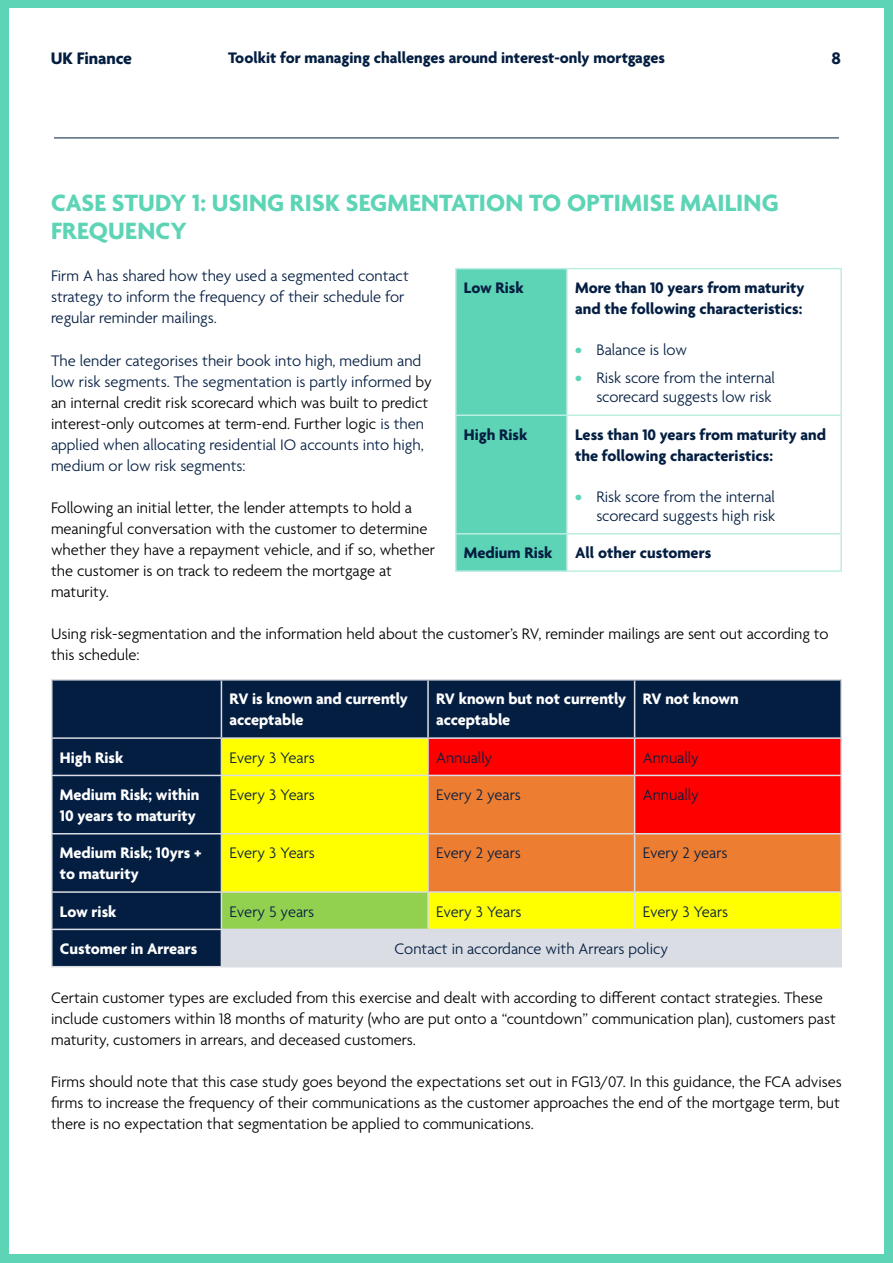
<style>
.page{position:relative;width:893px;height:1263px;background:#fff}
.page>*{position:absolute;margin:0;border:0;box-sizing:border-box;transform-origin:0 0}
.t1{font:700 25.5px/28.5px "Agenda";letter-spacing:.01em;color:#5cd4b5}
.t2{font:700 18px "Agenda";letter-spacing:-.005em;color:#041e42}
.t3{font:300 16.5px/21px "Agenda";color:#000}
.t4{font:300 16.5px/21px "Agenda";color:#041e42}
.t5{font:700 16.5px/21px "Agenda";color:#041e42}
.t6{font:700 16.5px/21px "Agenda";color:#fff}
.s1{color:#000}
.s2{font-weight:700;color:#5cd4b5}
</style>
<div class="page">
<hr style="left:54px;top:138px;width:785px;height:1px;background:#041e42">
<div style="left:0;top:0;width:9px;height:1263px;background:#5cd4b5"></div>
<div style="left:884px;top:0;width:9px;height:1263px;background:#5cd4b5"></div>
<div style="left:0;top:0;width:893px;height:8px;background:#5cd4b5"></div>
<div style="left:0;top:1254px;width:893px;height:9px;background:#5cd4b5"></div>
<div style="left:53px;top:680px;width:787px;height:286px;background:#041e42"></div>
<div style="left:222px;top:739px;width:618px;height:190px;background:#ff0"></div>
<div style="left:429px;top:739px;width:411px;height:36px;background:#f00"></div>
<svg style="left:429px;top:776px;width:411px;height:115px;background:#f15e26"></svg>
<div style="left:221px;top:892px;width:207px;height:37px;background:#92d050"></div>
<div style="left:221px;top:929px;width:620px;height:38px;background:#dadde3"></div>
<hr style="left:51px;top:679px;width:170px;height:1px;background:#dadde3">
<hr style="left:51px;top:680px;width:2px;height:57px;background:#dadde3">
<hr style="left:221px;top:679px;width:207px;height:1px;background:#dadde3">
<hr style="left:221px;top:680px;width:1px;height:57px;background:#dadde3">
<hr style="left:428px;top:679px;width:207px;height:1px;background:#dadde3">
<hr style="left:427px;top:680px;width:2px;height:57px;background:#dadde3">
<hr style="left:635px;top:679px;width:207px;height:1px;background:#dadde3">
<hr style="left:634px;top:680px;width:1px;height:57px;background:#dadde3">
<hr style="left:840px;top:680px;width:2px;height:57px;background:#dadde3">
<hr style="left:51px;top:737px;width:170px;height:2px;background:#dadde3">
<hr style="left:51px;top:739px;width:2px;height:36px;background:#dadde3">
<hr style="left:221px;top:737px;width:207px;height:2px;background:#dadde3">
<hr style="left:221px;top:739px;width:1px;height:36px;background:#dadde3">
<hr style="left:428px;top:737px;width:207px;height:2px;background:#dadde3">
<hr style="left:427px;top:739px;width:2px;height:36px;background:#dadde3">
<hr style="left:635px;top:737px;width:207px;height:2px;background:#dadde3">
<hr style="left:634px;top:739px;width:1px;height:36px;background:#dadde3">
<hr style="left:840px;top:739px;width:2px;height:36px;background:#dadde3">
<hr style="left:51px;top:775px;width:170px;height:1px;background:#dadde3">
<hr style="left:51px;top:776px;width:2px;height:57px;background:#dadde3">
<hr style="left:221px;top:775px;width:207px;height:1px;background:#dadde3">
<hr style="left:221px;top:776px;width:1px;height:57px;background:#dadde3">
<hr style="left:428px;top:775px;width:207px;height:1px;background:#dadde3">
<hr style="left:427px;top:776px;width:2px;height:57px;background:#dadde3">
<hr style="left:635px;top:775px;width:207px;height:1px;background:#dadde3">
<hr style="left:634px;top:776px;width:1px;height:57px;background:#dadde3">
<hr style="left:840px;top:776px;width:2px;height:57px;background:#dadde3">
<hr style="left:51px;top:833px;width:170px;height:1px;background:#dadde3">
<hr style="left:51px;top:834px;width:2px;height:57px;background:#dadde3">
<hr style="left:221px;top:833px;width:207px;height:1px;background:#dadde3">
<hr style="left:221px;top:834px;width:1px;height:57px;background:#dadde3">
<hr style="left:428px;top:833px;width:207px;height:1px;background:#dadde3">
<hr style="left:427px;top:834px;width:2px;height:57px;background:#dadde3">
<hr style="left:635px;top:833px;width:207px;height:1px;background:#dadde3">
<hr style="left:634px;top:834px;width:1px;height:57px;background:#dadde3">
<hr style="left:840px;top:834px;width:2px;height:57px;background:#dadde3">
<hr style="left:51px;top:891px;width:170px;height:2px;background:#dadde3">
<hr style="left:51px;top:893px;width:2px;height:36px;background:#dadde3">
<hr style="left:221px;top:891px;width:207px;height:2px;background:#dadde3">
<hr style="left:221px;top:893px;width:1px;height:36px;background:#dadde3">
<hr style="left:428px;top:891px;width:207px;height:2px;background:#dadde3">
<hr style="left:427px;top:893px;width:2px;height:36px;background:#dadde3">
<hr style="left:635px;top:891px;width:207px;height:2px;background:#dadde3">
<hr style="left:634px;top:893px;width:1px;height:36px;background:#dadde3">
<hr style="left:840px;top:893px;width:2px;height:36px;background:#dadde3">
<hr style="left:51px;top:929px;width:170px;height:1px;background:#dadde3">
<hr style="left:51px;top:930px;width:2px;height:36px;background:#dadde3">
<hr style="left:635px;top:929px;width:207px;height:1px;background:#dadde3">
<hr style="left:840px;top:930px;width:2px;height:36px;background:#dadde3">
<hr style="left:51px;top:966px;width:170px;height:1px;background:#dadde3">
<hr style="left:635px;top:966px;width:207px;height:1px;background:#dadde3">
<div style="left:456px;top:269px;width:110px;height:301px;background:#5cd4b5"></div>
<hr style="left:455px;top:268px;width:112px;height:1px;background:#beeee1">
<hr style="left:455px;top:269px;width:1px;height:145px;background:#beeee1">
<hr style="left:567px;top:268px;width:275px;height:1px;background:#beeee1">
<hr style="left:566px;top:269px;width:2px;height:145px;background:#beeee1">
<hr style="left:840px;top:269px;width:2px;height:145px;background:#beeee1">
<hr style="left:455px;top:414px;width:112px;height:2px;background:#beeee1">
<hr style="left:455px;top:416px;width:1px;height:117px;background:#beeee1">
<hr style="left:567px;top:414px;width:275px;height:2px;background:#beeee1">
<hr style="left:566px;top:416px;width:2px;height:117px;background:#beeee1">
<hr style="left:840px;top:416px;width:2px;height:117px;background:#beeee1">
<hr style="left:455px;top:533px;width:112px;height:2px;background:#beeee1">
<hr style="left:455px;top:535px;width:1px;height:35px;background:#beeee1">
<hr style="left:567px;top:533px;width:275px;height:2px;background:#beeee1">
<hr style="left:566px;top:535px;width:2px;height:35px;background:#beeee1">
<hr style="left:840px;top:535px;width:2px;height:35px;background:#beeee1">
<hr style="left:455px;top:570px;width:112px;height:2px;background:#beeee1">
<hr style="left:567px;top:570px;width:275px;height:2px;background:#beeee1">
<p class="t2" style="left:51px;top:49px;width:83px">UK Finance</p>
<p class="t5" style="left:228px;top:48px;width:438px">Toolkit for managing challenges around interest-only mortgages</p>
<p class="t2" style="left:831px;top:49px;width:11px">8</p>
<h1 class="t1" style="left:51px;top:190px;width:729px">CASE STUDY 1: USING RISK SEGMENTATION TO OPTIMISE MAILING<br>FREQUENCY</h1>
<p class="t4" style="left:51px;top:267px;width:359px">Firm A has shared how they used a segmented contact strategy to inform the frequency of their schedule for regular reminder mailings.</p>
<p class="t4" style="left:51px;top:351px;width:382px">The lender categorises their book into high, medium and low risk segments. The segmentation is partly informed <span class="s1">by an internal credit risk scorecard which was built to predict interest-only outcomes at term-end. Further logic</span> is then applied when allocating residential IO accounts into high, medium or low risk segments:</p>
<p class="t3" style="left:51px;top:498px;width:385px">Following an initial letter, the lender attempts to hold a meaningful conversation with the customer to determine whether they have a repayment vehicle, and if so, whether the customer is on track to redeem the mortgage at maturity.</p>
<p class="t3" style="left:51px;top:624px;width:779px">Using risk-segmentation and the information held about the customer’s RV, reminder mailings are sent out according to this schedule:</p>
<p class="t6" style="left:230px;top:690px;width:180px">RV is known and currently acceptable</p>
<p class="t6" style="left:436px;top:690px;width:192px">RV known but not currently acceptable</p>
<p class="t6" style="left:643px;top:690px;width:98px">RV not known</p>
<p class="t6" style="left:60px;top:748px;width:65px">High Risk</p>
<p class="t4" style="left:230px;top:748px;width:87px">Every 3 Years</p>
<p class="t4" style="left:436px;top:748px;width:58px">Annually</p>
<p class="t4" style="left:643px;top:748px;width:58px">Annually</p>
<p class="t6" style="left:60px;top:785px;width:141px">Medium Risk; within<br>10 years to maturity</p>
<p class="t4" style="left:230px;top:785px;width:87px">Every 3 Years</p>
<p class="t4" style="left:436px;top:785px;width:86px">Every 2 years</p>
<p class="t4" style="left:643px;top:785px;width:58px">Annually</p>
<p class="t6" style="left:60px;top:843px;width:143px">Medium Risk; 10yrs + to maturity</p>
<p class="t4" style="left:230px;top:843px;width:87px">Every 3 Years</p>
<p class="t4" style="left:436px;top:843px;width:86px">Every 2 years</p>
<p class="t4" style="left:643px;top:843px;width:86px">Every 2 years</p>
<p class="t6" style="left:60px;top:902px;width:58px">Low risk</p>
<p class="t4" style="left:230px;top:902px;width:86px">Every 5 years</p>
<p class="t4" style="left:436px;top:902px;width:87px">Every 3 Years</p>
<p class="t4" style="left:643px;top:902px;width:87px">Every 3 Years</p>
<p class="t6" style="left:60px;top:939px;width:139px">Customer in Arrears</p>
<p class="t4" style="left:395px;top:939px;width:275px">Contact in accordance with Arrears policy</p>
<p class="t3" style="left:51px;top:988px;width:786px">Certain customer types are excluded from this exercise and dealt with according to different contact strategies. These include customers within 18 months of maturity (who are put onto a “countdown” communication plan), customers past maturity, customers in arrears, and deceased customers.</p>
<p class="t3" style="left:51px;top:1072px;width:792px">Firms should note that this case study goes beyond the expectations set out in FG13/07. In this guidance, the FCA advises firms to increase the frequency of their communications as the customer approaches the end of the mortgage term, but there is no expectation that segmentation be applied to communications.</p>
<p class="t5" style="left:464px;top:278px;width:61px">Low Risk</p>
<p class="t5" style="left:575px;top:278px;width:231px">More than 10 years from maturity and the following characteristics:</p>
<p class="t4" style="left:575px;top:340px;width:113px"><span class="s2">•</span> Balance is low</p>
<p class="t4" style="left:575px;top:369px;width:201px;line-height:19.5px;text-align:right"><span class="s2">•</span> Risk score from the internal scorecard suggests low risk</p>
<p class="t5" style="left:464px;top:425px;width:65px">High Risk</p>
<p class="t5" style="left:575px;top:425px;width:253px">Less than 10 years from maturity and the following characteristics:</p>
<p class="t4" style="left:575px;top:487px;width:202px;line-height:19.5px;text-align:right"><span class="s2">•</span> Risk score from the internal scorecard suggests high risk</p>
<p class="t5" style="left:464px;top:544px;width:90px">Medium Risk</p>
<p class="t5" style="left:575px;top:544px;width:138px">All other customers</p>
</div>
